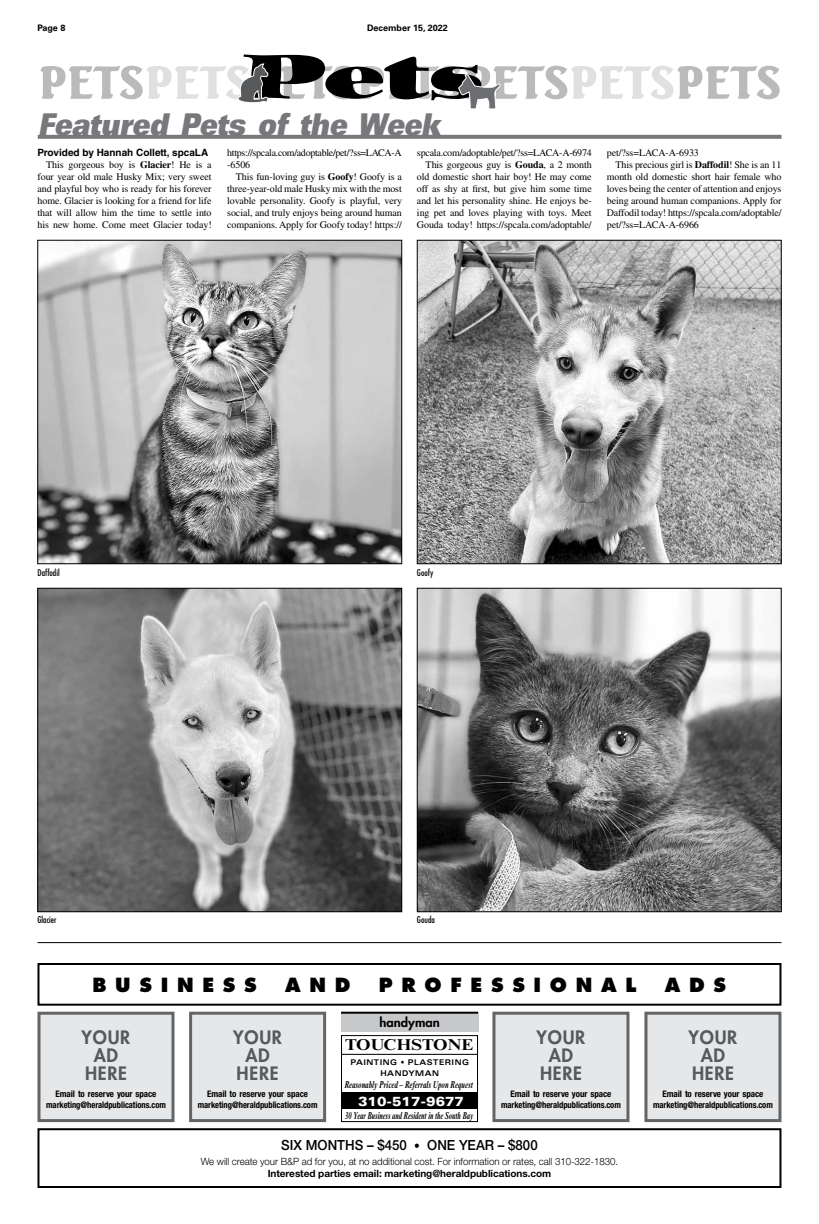
<style>
.page{position:relative;width:819px;height:1224px;background:#fff}
.page>*{position:absolute;margin:0;border:0;box-sizing:border-box;transform-origin:0 0}
.t1{font:italic 30px "Univers LT Std X Black Ex";color:#77787b;scale:.7 1}
.t2{font:800 19px "Futura Std";letter-spacing:.455em;color:#000}
.t3{font:800 18px/18px "Futura Std";letter-spacing:.04em;color:#58595b;text-align:center}
.t4{font:700 15.8px "Times New Roman MT Std";color:#000;scale:1.12 1}
.t5{font:500 14px "Helvetica Neue LT Std";color:#000;scale:.95 1}
.t6{font:900 expanded 13.1px "Univers";color:#fff}
.t7{font:800 12.5px "Futura Std";color:#000;scale:1.04 1}
.t8{font:10px/12px "Times LT Std";letter-spacing:-.01em;color:#000;text-align:justify}
.t9{font:300 10px "Helvetica Neue LT Std";letter-spacing:-.005em;color:#000}
.t10{font:700 10px "Helvetica Neue LT Std";letter-spacing:-.005em;color:#000}
.t11{font:10px/12px "Times LT Std";letter-spacing:-.03em;color:#000}
.t12{font:italic 700 10px "Times New Roman MT Std";color:#000;scale:.65 1}
.t13{font:italic 700 10px "Times New Roman MT Std";color:#000;scale:.69 1}
.t14{font:700 10px "Helvetica LT Std";color:#000}
.t15{font:700 condensed 9px/11px "Helvetica Neue LT Std";letter-spacing:-.005em;color:#000;text-align:center}
.t16{font:condensed 9px "Futura Std";color:#000}
.t17{font:700 9px "Univers LT Std";color:#000}
.t18{font:700 expanded 7.9px/10.5px "Univers";letter-spacing:.07em;color:#000;text-align:center;scale:.91 1}
.s1{font-weight:700}
.s2{font-size:12px}
</style>
<div class="page">
<hr style="left:37px;top:942px;width:745px;height:1px;background:#000">
<div style="left:37px;top:1128px;width:744px;height:60px;border:2px solid #000"></div>
<svg style="left:343px;top:1053px;width:133px;height:40px"></svg>
<div style="left:342px;top:1093px;width:136px;height:16px;background:#000"></div>
<hr style="left:342px;top:1054px;width:136px;height:1px;background:#000">
<div style="left:341px;top:1035px;width:137px;height:87px;border:1px solid #000"></div>
<div style="left:341px;top:1012px;width:137px;height:19px;background:#c7c8ca"></div>
<hr style="left:341px;top:1012px;width:137px;height:2px;background:#000">
<div style="left:37px;top:963px;width:744px;height:43px;border:2px solid #000"></div>
<div style="left:191px;top:1013px;width:134px;height:108px;background:#e6e7e8"></div>
<div style="left:189px;top:1012px;width:137px;height:110px;border:3px solid #636466"></div>
<div style="left:494px;top:1013px;width:134px;height:108px;background:#e6e7e8"></div>
<div style="left:492px;top:1012px;width:137px;height:110px;border:3px solid #636466"></div>
<div style="left:646px;top:1013px;width:134px;height:108px;background:#e6e7e8"></div>
<div style="left:644px;top:1012px;width:137px;height:110px;border:3px solid #636466"></div>
<div style="left:39px;top:1013px;width:134px;height:108px;background:#e6e7e8"></div>
<div style="left:38px;top:1012px;width:137px;height:110px;border:3px solid #636466"></div>
<svg style="left:40px;top:54px;width:740px;height:55px"></svg>
<svg style="left:38px;top:135px;width:744px;height:4px;background:#7d7e80"></svg>
<img style="left:419px;top:242px;width:361px;height:320px">
<div style="left:417px;top:240px;width:365px;height:324px;border:1px solid #000"></div>
<img style="left:39px;top:242px;width:361px;height:320px">
<div style="left:37px;top:240px;width:365px;height:324px;border:1px solid #000"></div>
<img style="left:39px;top:590px;width:361px;height:320px">
<div style="left:37px;top:588px;width:365px;height:324px;border:1px solid #000"></div>
<img style="left:419px;top:590px;width:361px;height:320px">
<div style="left:417px;top:588px;width:365px;height:324px;border:1px solid #000"></div>
<p class="t17" style="left:37px;top:23px;width:29px">Page 8</p>
<p class="t17" style="left:367px;top:23px;width:82px">December 15, 2022</p>
<h1 class="t1" style="left:38px;top:106px;width:585px">Featured Pets of the Week</h1>
<p class="t11" style="left:227px;top:146px;width:176px">https://spcala.com/adoptable/pet/?ss=LACA-A -6506</p>
<p class="t8" style="left:227px;top:170px;width:176px;text-indent:9px">This fun-loving guy is <span class="s1">Goofy</span>! Goofy is a three-year-old male Husky mix with the most lovable personality. Goofy is playful, very social, and truly enjoys being around human companions. Apply for Goofy today! https://</p>
<p class="t14" style="left:37px;top:146px;width:172px">Provided by Hannah Collett, spcaLA</p>
<p class="t8" style="left:37px;top:158px;width:176px;text-indent:9px">This gorgeous boy is <span class="s1">Glacier</span>! He is a four year old male Husky Mix; very sweet and playful boy who is ready for his forever home. Glacier is looking for a friend for life that will allow him the time to settle into his new home. Come meet Glacier today!</p>
<p class="t8" style="left:417px;top:146px;width:176px;text-align:right">spcala.com/adoptable/pet/?ss=LACA-A-6974<br>This gorgeous guy is <span class="s1">Gouda</span>, a 2 month old domestic short hair boy! He may come off as shy at first, but give him some time and let his personality shine. He enjoys be&shy;ing pet and loves playing with toys. Meet Gouda today! https://spcala.com/adoptable/</p>
<p class="t8" style="left:607px;top:146px;width:94px">pet/?ss=LACA-A-6933</p>
<p class="t8" style="left:615px;top:158px;width:168px">This precious girl is <span class="s1">Daffodil</span>! She is an 11</p>
<p class="t8" style="left:607px;top:170px;width:176px">month old domestic short hair female who</p>
<p class="t8" style="left:607px;top:182px;width:176px">loves being the center of attention and enjoys</p>
<p class="t8" style="left:607px;top:194px;width:176px">being around human companions. Apply for</p>
<p class="t8" style="left:607px;top:206px;width:176px">Daffodil today! https://spcala.com/adoptable/</p>
<p class="t8" style="left:607px;top:218px;width:94px">pet/?ss=LACA-A-6966</p>
<p class="t16" style="left:37px;top:567px;width:24px">Daffodil</p>
<p class="t16" style="left:417px;top:567px;width:18px">Goofy</p>
<p class="t16" style="left:37px;top:915px;width:20px">Glacier</p>
<p class="t16" style="left:417px;top:915px;width:19px">Gouda</p>
<h2 class="t2" style="left:93px;top:973px;width:166px">BUSINESS</h2>
<h2 class="t2" style="left:285px;top:973px;width:67px">AND</h2>
<h2 class="t2" style="left:379px;top:973px;width:259px">PROFESSIONAL</h2>
<h2 class="t2" style="left:665px;top:973px;width:63px">ADS</h2>
<h3 class="t3" style="left:233px;top:1028px;width:50px">YOUR<br>AD<br>HERE</h3>
<p class="t15" style="left:198px;top:1088px;width:121px">Email to reserve your space marketing@heraldpublications.com</p>
<p class="t7" style="left:380px;top:1014px;width:59px">handyman</p>
<h3 class="t3" style="left:82px;top:1028px;width:50px">YOUR<br>AD<br>HERE</h3>
<p class="t15" style="left:46px;top:1088px;width:121px">Email to reserve your space marketing@heraldpublications.com</p>
<h3 class="t3" style="left:537px;top:1028px;width:50px">YOUR<br>AD<br>HERE</h3>
<p class="t15" style="left:501px;top:1088px;width:121px">Email to reserve your space marketing@heraldpublications.com</p>
<h3 class="t3" style="left:689px;top:1028px;width:50px">YOUR<br>AD<br>HERE</h3>
<p class="t15" style="left:653px;top:1088px;width:121px">Email to reserve your space marketing@heraldpublications.com</p>
<h3 class="t4" style="left:345px;top:1035px;width:116px">TOUCHSTONE</h3>
<p class="t18" style="left:350px;top:1057px;width:132px">PAINTING • PLASTERING<br>HANDYMAN</p>
<p class="t13" style="left:344px;top:1078px;width:188px">Reasonably Priced – Referrals Upon Request</p>
<h3 class="t6" style="left:358px;top:1093px;width:107px">310-517-9677</h3>
<p class="t12" style="left:345px;top:1110px;width:199px">30 Year Business and Resident in the South Bay</p>
<h3 class="t5" style="left:281px;top:1136px;width:271px">SIX MONTHS – $450 <span class="s2">•</span> ONE YEAR – $800</h3>
<p class="t9" style="left:201px;top:1155px;width:419px">We will create your B&amp;P ad for you, at no additional cost. For information or rates, call 310-322-1830.</p>
<p class="t10" style="left:268px;top:1167px;width:285px">Interested parties email: marketing@heraldpublications.com</p>
</div>
